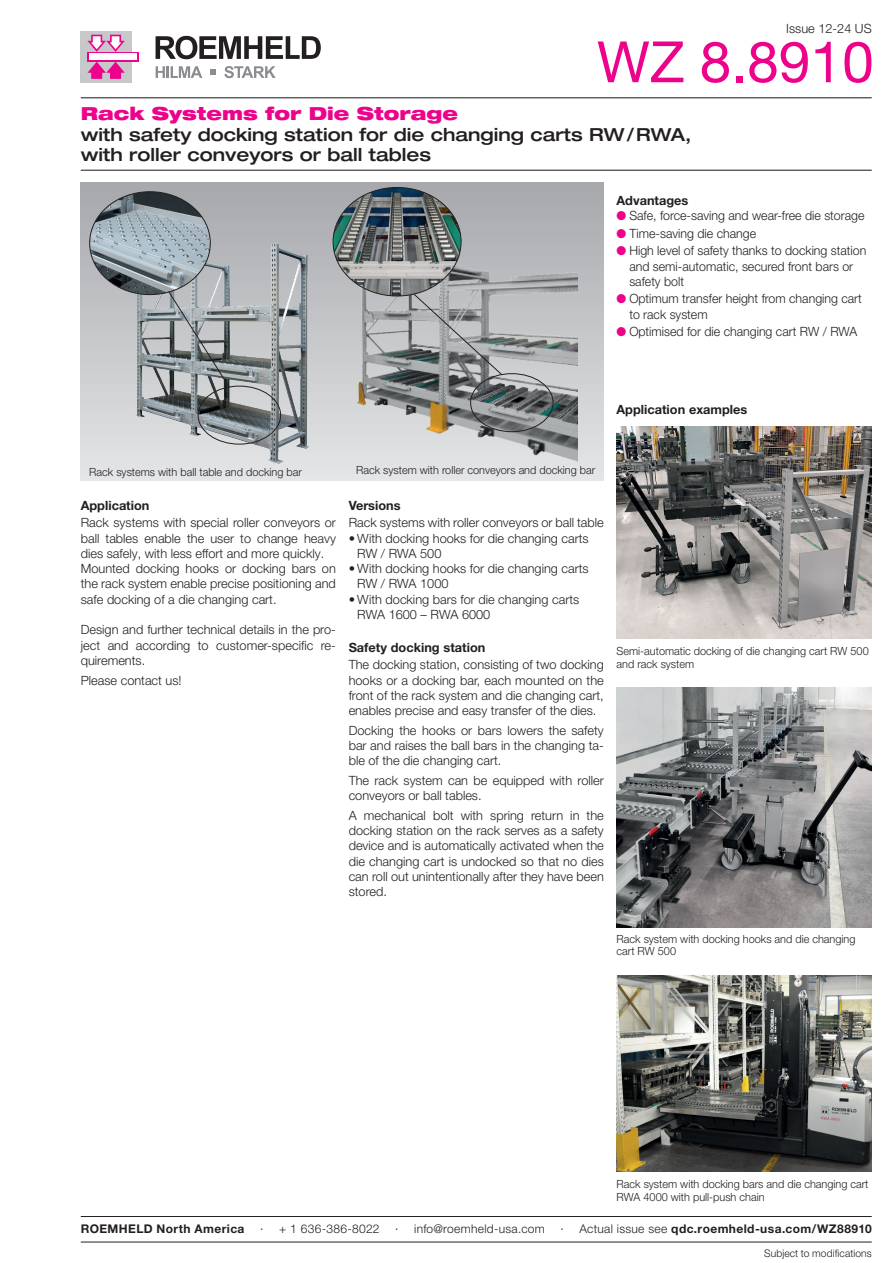
<style>
.page{position:relative;width:893px;height:1263px;background:#fff}
.page>*{position:absolute;margin:0;border:0;box-sizing:border-box;transform-origin:0 0}
.t1{font:57px "Helvetica Neue LT Pro";color:#ed028c}
.t2{font:500 expanded 18px/20.2px "Helvetica Neue LT Pro";color:#231f20}
.t3{font:900 expanded 18px "Helvetica Neue LT Pro";color:#ed028c}
.t4{font:300 12.75px/15.3px "Helvetica Neue LT Pro";color:#231f20}
.t5{font:700 12.75px "Helvetica Neue LT Pro";color:#231f20}
.t6{font:700 12px "Helvetica Neue LT Pro";letter-spacing:.035em;color:#231f20}
.t7{font:300 12px "Helvetica Neue LT Pro";letter-spacing:.025em;color:#231f20}
.t8{font:300 11.25px/12.8px "Helvetica Neue LT Pro";color:#231f20}
.t9{font:300 10.5px "Helvetica Neue LT Pro";letter-spacing:.01em;color:#231f20}
.s1{color:#ed028c}
.s2{font-weight:300}
</style>
<div class="page">
<hr style="left:81px;top:170px;width:791px;height:1px;background:#231f20">
<hr style="left:81px;top:97px;width:791px;height:1px;background:#231f20">
<div style="left:81px;top:31px;width:51px;height:52px;background:#c7c8ca"></div>
<svg style="left:87px;top:52px;width:52px;height:9px"></svg>
<div style="left:89px;top:54px;width:48px;height:6px;background:#fff"></div>
<svg style="left:87px;top:35px;width:38px;height:17px"></svg>
<svg style="left:87px;top:62px;width:38px;height:17px"></svg>
<svg style="left:156px;top:36px;width:165px;height:23px"></svg>
<svg style="left:156px;top:66px;width:46px;height:12px"></svg>
<svg style="left:224px;top:66px;width:52px;height:12px"></svg>
<svg style="left:210px;top:69px;width:6px;height:6px"></svg>
<div style="left:81px;top:183px;width:523px;height:297px;background:linear-gradient(to bottom,#a6a7ab,#e5e6e7)"></div>
<img style="left:617px;top:976px;width:255px;height:196px">
<img style="left:617px;top:426px;width:255px;height:213px">
<img style="left:119px;top:232px;width:217px;height:245px">
<img style="left:90px;top:192px;width:120px;height:103px">
<div style="left:198px;top:386px;width:83px;height:58px;border:1px solid #231f20;border-radius:50%"></div>
<svg style="left:168px;top:290px;width:62px;height:98px;background:#999ea0"></svg>
<img style="left:356px;top:224px;width:222px;height:237px">
<div style="left:470px;top:373px;width:83px;height:59px;border:1px solid #231f20;border-radius:50%"></div>
<svg style="left:411px;top:292px;width:92px;height:84px;background:#9fa2a3"></svg>
<img style="left:333px;top:187px;width:128px;height:109px">
<img style="left:617px;top:687px;width:254px;height:240px">
<hr style="left:81px;top:1242px;width:791px;height:1px;background:#231f20">
<hr style="left:81px;top:1216px;width:791px;height:1px;background:#231f20">
<p class="t4" style="left:786px;top:20px;width:87px">Issue 12-24 US</p>
<h1 class="t1" style="left:597px;top:27px;width:278px">WZ 8.8910</h1>
<h2 class="t3" style="left:81px;top:102px;width:379px">Rack Systems for Die Storage</h2>
<h2 class="t2" style="left:81px;top:123px;width:612px">with safety docking station for die changing carts RW/RWA, with roller conveyors or ball tables</h2>
<p class="t5" style="left:617px;top:193px;width:73px">Advantages</p>
<p class="t4" style="left:617px;top:208px;width:249px"><span class="s1">●</span> Safe, force-saving and wear-free die storage</p>
<p class="t4" style="left:617px;top:225px;width:141px"><span class="s1">●</span> Time-saving die change</p>
<p class="t4" style="left:629px;top:243px;width:239px;text-indent:-13px"><span class="s1">●</span> High level of safety thanks to docking station and semi-automatic, secured front bars or safety bolt</p>
<p class="t4" style="left:629px;top:291px;width:234px;text-indent:-13px"><span class="s1">●</span> Optimum transfer height from changing cart to rack system</p>
<p class="t4" style="left:617px;top:324px;width:242px"><span class="s1">●</span> Optimised for die changing cart RW / RWA</p>
<p class="t5" style="left:617px;top:401px;width:132px">Application examples</p>
<p class="t8" style="left:89px;top:465px;width:214px">Rack systems with ball table and docking bar</p>
<p class="t8" style="left:356px;top:463px;width:241px">Rack system with roller conveyors and docking bar</p>
<p class="t5" style="left:81px;top:497px;width:70px">Application</p>
<p class="t4" style="left:81px;top:515px;width:257px">Rack systems with special roller conveyors or ball tables enable the user to change heavy dies safely, with less effort and more quickly.<br>Mounted docking hooks or docking bars on the rack system enable precise positioning and safe docking of a die changing cart.</p>
<p class="t4" style="left:81px;top:622px;width:257px;text-align:justify">Design and further technical details in the pro&shy;ject and according to customer-specific re&shy;quirements.</p>
<p class="t4" style="left:81px;top:672px;width:102px">Please contact us!</p>
<p class="t5" style="left:349px;top:497px;width:53px">Versions</p>
<p class="t4" style="left:349px;top:515px;width:257px">Rack systems with roller conveyors or ball table</p>
<p class="t4" style="left:357px;top:530px;width:233px;text-indent:-9px">• With docking hooks for die changing carts<br>RW / RWA 500</p>
<p class="t4" style="left:357px;top:561px;width:233px;text-indent:-9px">• With docking hooks for die changing carts<br>RW / RWA 1000</p>
<p class="t4" style="left:357px;top:591px;width:224px;text-indent:-9px">• With docking bars for die changing carts<br>RWA 1600 – RWA 6000</p>
<p class="t5" style="left:349px;top:639px;width:138px">Safety docking station</p>
<p class="t4" style="left:349px;top:657px;width:257px;text-align:justify">The docking station, consisting of two docking hooks or a docking bar, each mounted on the front of the rack system and die changing cart, enables precise and easy transfer of the dies.</p>
<p class="t4" style="left:349px;top:722px;width:257px;text-align:justify">Docking the hooks or bars lowers the safety bar and raises the ball bars in the changing ta&shy;ble of the die changing cart.</p>
<p class="t4" style="left:349px;top:772px;width:257px">The rack system can be equipped with roller conveyors or ball tables.</p>
<p class="t4" style="left:349px;top:807px;width:257px;text-align:justify">A mechanical bolt with spring return in the docking station on the rack serves as a safety device and is automatically activated when the die changing cart is undocked so that no dies can roll out unintentionally after they have been stored.</p>
<p class="t8" style="left:617px;top:644px;width:254px">Semi-automatic docking of die changing cart RW 500 and rack system</p>
<p class="t8" style="left:617px;top:932px;width:240px">Rack system with docking hooks and die changing cart RW 500</p>
<p class="t8" style="left:617px;top:1178px;width:253px">Rack system with docking bars and die changing cart<br>RWA 4000 with pull-push chain</p>
<p class="t6" style="left:81px;top:1222px;width:165px">ROEMHELD North America</p>
<p class="t7" style="left:260px;top:1222px;width:121px">· + 1 636-386-8022</p>
<p class="t7" style="left:395px;top:1222px;width:151px">· info@roemheld-usa.com</p>
<p class="t6" style="left:560px;top:1222px;width:313px"><span class="s2">· Actual issue see</span> qdc.roemheld-usa.com/WZ88910</p>
<p class="t9" style="left:764px;top:1247px;width:109px">Subject to modifications</p>
</div>
